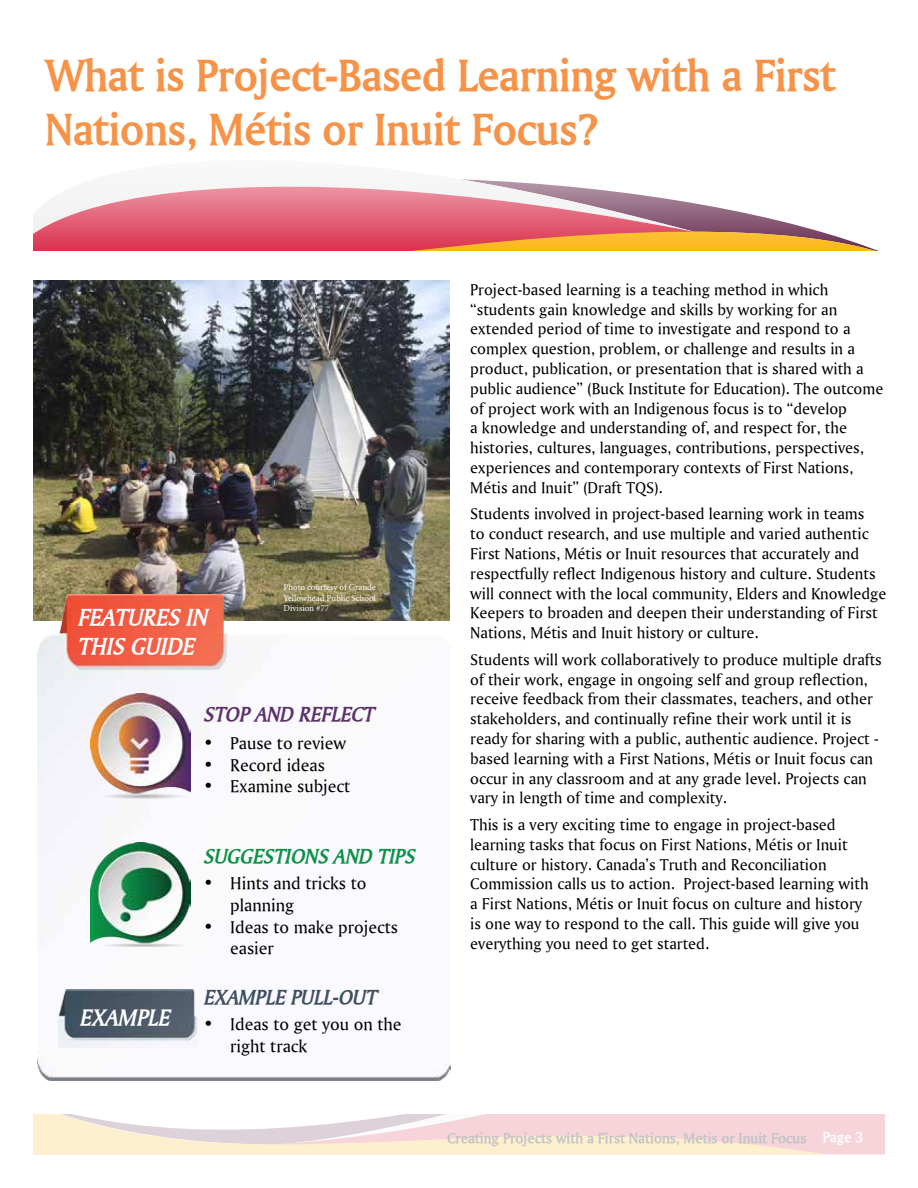
<style>
.page{position:relative;width:918px;height:1188px;background:#fff}
.page>*{position:absolute;margin:0;border:0;box-sizing:border-box;transform-origin:0 0}
.t1{font:700 45px/54px "Ameretto";color:#f79348}
.t2{font:italic 700 24px/28.8px "Ameretto";color:#fff}
.t3{font:italic 700 23.1px "Ameretto";color:#fff}
.t4{font:italic 700 21px "Ameretto";color:#0c9146}
.t5{font:italic 700 21px "Ameretto";color:#3e4f5f}
.t6{font:italic 700 21px "Ameretto";color:#5c3169}
.t7{font:18px/21.6px "Ameretto Normal";color:#000}
.t8{font:16.5px/19.8px "Ameretto Normal";color:#000}
.t9{font:700 15px "Ameretto";color:#c2c4c6}
.t10{font:9px/10.8px "Minion Pro";color:#fff;text-align:justify}
.s1{color:#fff}
</style>
<div class="page">
<svg style="left:34px;top:1115px;width:850px;height:40px;background:#f7e3d9"></svg>
<img style="left:34px;top:281px;width:416px;height:339px">
<svg style="left:34px;top:190px;width:168px;height:61px"></svg>
<svg style="left:202px;top:179px;width:677px;height:72px"></svg>
<img style="left:37px;top:594px;width:414px;height:486px">
<img style="left:58px;top:989px;width:141px;height:59px">
<img style="left:91px;top:693px;width:100px;height:106px">
<img style="left:91px;top:842px;width:100px;height:104px">
<h1 class="t1" style="left:45px;top:48px;width:794px">What is Project-Based Learning with a First<br>Nations, Métis or Inuit Focus?</h1>
<h2 class="t2" style="left:77px;top:602px;width:131px">FEATURES IN<br>THIS GUIDE</h2>
<p class="t10" style="left:284px;top:582px;width:94px">Photo courtesy of Grande Yellowhead Public School Division #77</p>
<p class="t6" style="left:203px;top:701px;width:66px">STOPAND</p>
<p class="t6" style="left:298px;top:701px;width:24px">REFLE</p>
<p class="t6" style="left:350px;top:701px;width:20px">CT</p>
<p class="t7" style="left:203px;top:732px;width:145px">• Pause to review</p>
<p class="t7" style="left:203px;top:753px;width:123px">• Record ideas</p>
<p class="t7" style="left:203px;top:775px;width:149px">• Examine subject</p>
<p class="t4" style="left:203px;top:843px;width:23px">SUGGESTI</p>
<p class="t4" style="left:290px;top:843px;width:58px">ONS AND</p>
<p class="t4" style="left:377px;top:843px;width:22px">TIPS</p>
<p class="t7" style="left:230px;top:872px;width:138px;text-indent:-27px">• Hints and tricks to planning</p>
<p class="t7" style="left:230px;top:915px;width:169px;text-indent:-27px">• Ideas to make projects easier</p>
<h3 class="t3" style="left:79px;top:1003px;width:91px">EXAMPLE</h3>
<p class="t5" style="left:203px;top:984px;width:24px">EXAMPLE</p>
<p class="t5" style="left:290px;top:984px;width:76px">PULL-OUT</p>
<p class="t7" style="left:230px;top:1013px;width:173px;text-indent:-27px">• Ideas to get you on the right track</p>
<p class="t8" style="left:470px;top:279px;width:415px">Project-based learning is a teaching method in which “students gain knowledge and skills by working for an extended period of time to investigate and respond to a complex question, problem, or challenge and results in a product, publication, or presentation that is shared with a public audience” (Buck Institute for Education). The outcome of project work with an Indigenous focus is to “develop<br>a knowledge and understanding of, and respect for, the histories, cultures, languages, contributions, perspectives, experiences and contemporary contexts of First Nations, Métis and Inuit” (Draft TQS).</p>
<p class="t8" style="left:470px;top:504px;width:418px">Students involved in project-based learning work in teams<br>to conduct research, and use multiple and varied authentic First Nations, Métis or Inuit resources that accurately and respectfully reflect Indigenous history and culture. Students will connect with the local community, Elders and Knowledge Keepers to broaden and deepen their understanding of First Nations, Métis and Inuit history or culture.</p>
<p class="t8" style="left:470px;top:649px;width:413px">Students will work collaboratively to produce multiple drafts of their work, engage in ongoing self and group reflection, receive feedback from their classmates, teachers, and other stakeholders, and continually refine their work until it is ready for sharing with a public, authentic audience. Project - based learning with a First Nations, Métis or Inuit focus can occur in any classroom and at any grade level. Projects can vary in length of time and complexity.</p>
<p class="t8" style="left:470px;top:814px;width:400px">This is a very exciting time to engage in project-based learning tasks that focus on First Nations, Métis or Inuit culture or history. Canada’s Truth and Reconciliation Commission calls us to action. Project-based learning with a First Nations, Métis or Inuit focus on culture and history is one way to respond to the call. This guide will give you everything you need to get started.</p>
<p class="t9" style="left:447px;top:1129px;width:418px">Creating Projects with a First Nations, Metis or Inuit Focus <span class="s1">Page 3</span></p>
</div>
